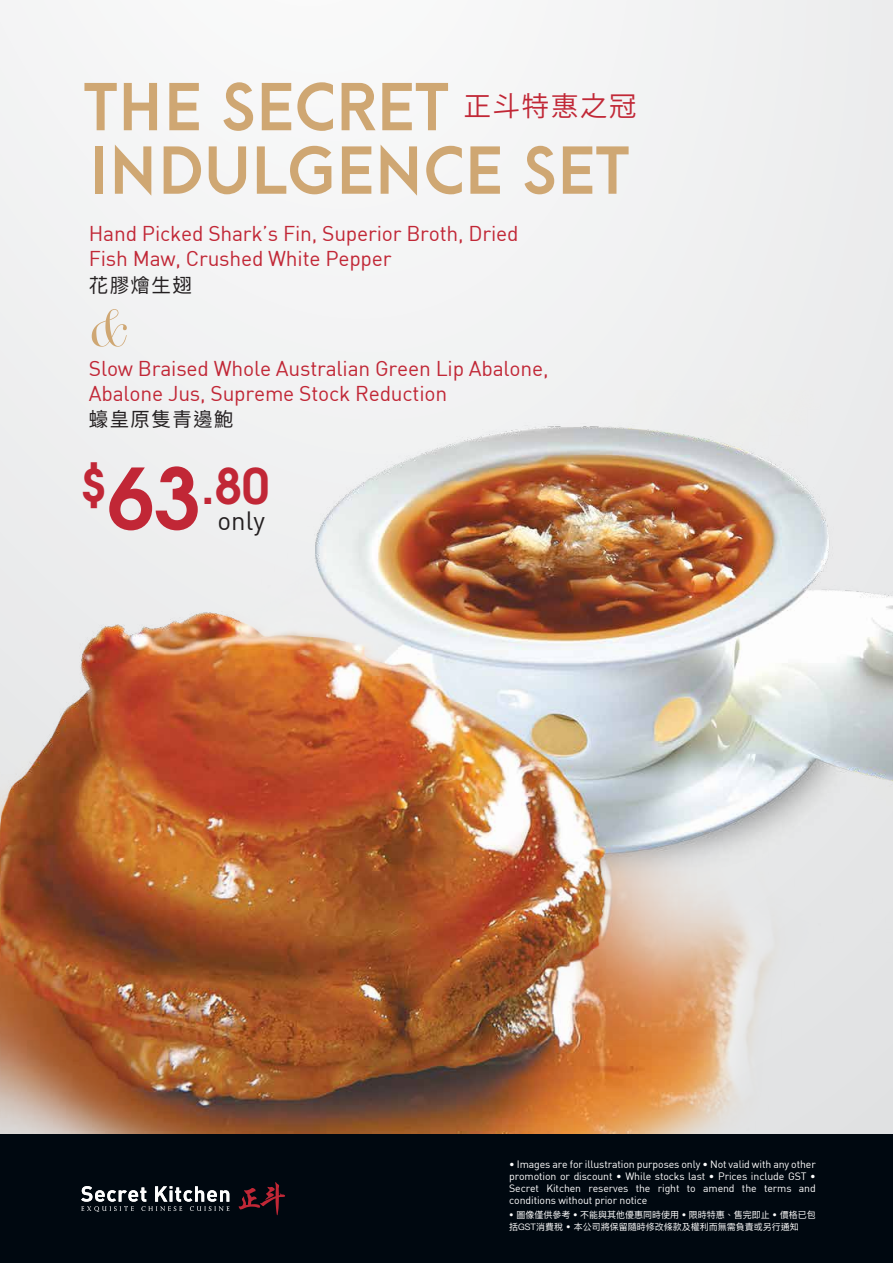
<style>
.page{position:relative;width:893px;height:1263px;background:#f2f3f3}
.page>*{position:absolute;margin:0;border:0;box-sizing:border-box;transform-origin:0 0}
.t1{font:800 61.5px/63.4px "Arca Majora";color:#cfa773}
.t2{font:italic 50.85px "Didot";color:#cfa773}
.t3{font:700 48.75px "Te X Gyre Adventor";color:#c12736}
.t4{font:27.15px "Koz Go Pro";letter-spacing:.07em;color:#c12736}
.t5{font:25.8px "DIN";color:#231f20}
.t6{font:21px/25px "DIN";letter-spacing:-.01em;color:#c12736}
.t7{font:19.5px "Ping Fang HK";letter-spacing:.07em;color:#231f20}
.t8{font:10.5px/12px "DIN";letter-spacing:-.01em;color:#fff;text-align:justify}
.t9{font:9px/12px "Ping Fang HK";color:#fff}
.s1{font-size:83.7px}
</style>
<div class="page">
<img style="left:0;top:426px;width:893px;height:708px">
<div style="left:0;top:1134px;width:893px;height:129px;background:#000810"></div>
<svg style="left:238px;top:1182px;width:47px;height:33px"></svg>
<svg style="left:81px;top:1186px;width:148px;height:26px"></svg>
<h1 class="t1" style="left:84px;top:69px;width:547px">THE SECRET<br>INDULGENCE SET</h1>
<h3 class="t4" style="left:464px;top:88px;width:174px">正斗特惠之冠</h3>
<h3 class="t6" style="left:89px;top:221px;width:431px">Hand Picked Shark’s Fin, Superior Broth, Dried<br>Fish Maw, Crushed White Pepper</h3>
<h3 class="t7" style="left:89px;top:273px;width:104px">花膠燴生翅</h3>
<h2 class="t2" style="left:89px;top:297px;width:45px">&amp;</h2>
<h3 class="t6" style="left:89px;top:355px;width:461px">Slow Braised Whole Australian Green Lip Abalone,<br>Abalone Jus, Supreme Stock Reduction</h3>
<h3 class="t7" style="left:89px;top:407px;width:146px">蠔皇原隻青邊鮑</h3>
<h3 class="t3" style="left:80px;top:444px;width:191px">$<span class="s1">63</span>.80</h3>
<h3 class="t5" style="left:218px;top:505px;width:49px">only</h3>
<p class="t8" style="left:509px;top:1158px;width:308px">• Images are for illustration purposes only • Not valid with any other promotion or discount • While stocks last • Prices include GST • Secret Kitchen reserves the right to amend the terms and conditions without prior notice</p>
<p class="t9" style="left:509px;top:1209px;width:308px">• 圖像僅供參考 • 不能與其他優惠同時使用 • 限時特惠、售完即止 • 價格已包括GST消費稅 • 本公司將保留隨時修改條款及權利而無需負責或另行通知</p>
</div>
